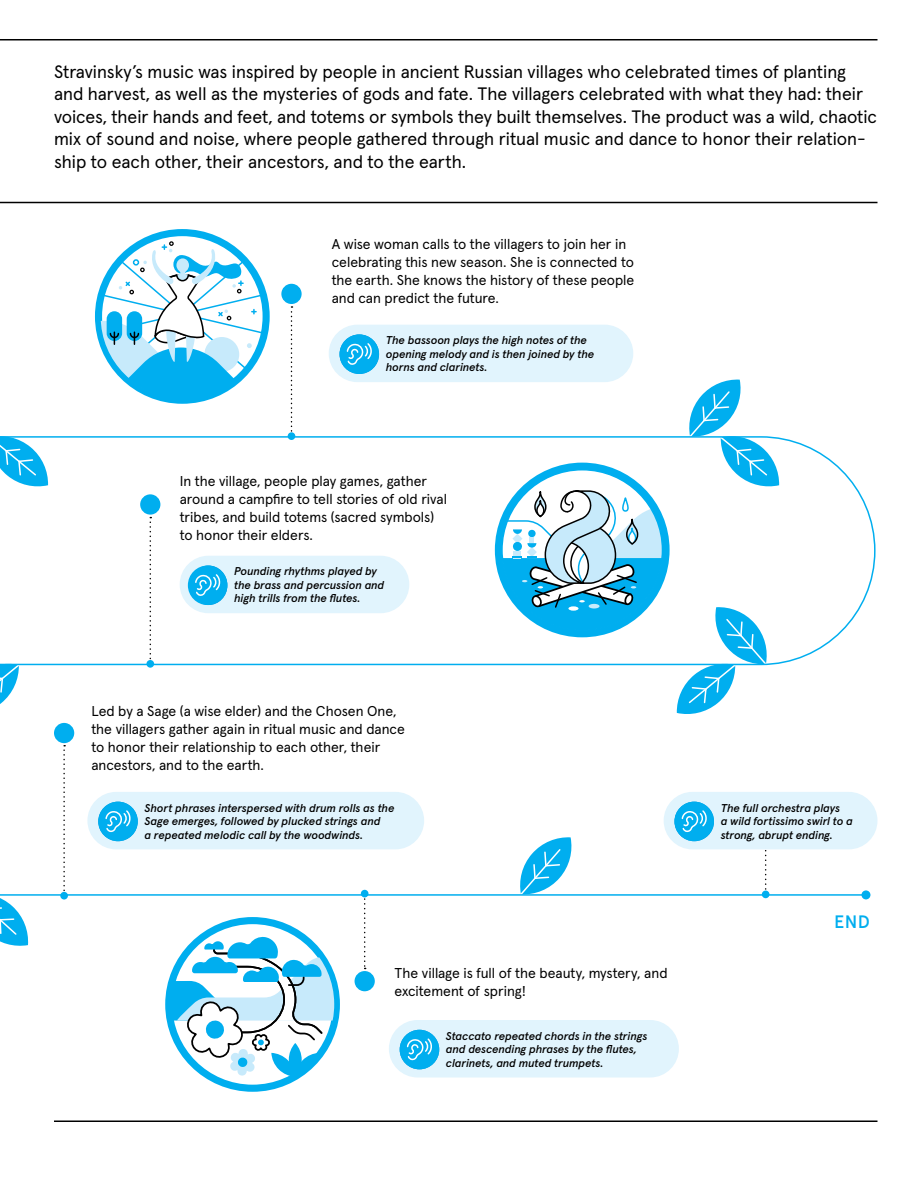
<style>
.page{position:relative;width:918px;height:1188px;background:#fff}
.page>*{position:absolute;margin:0;border:0;box-sizing:border-box;transform-origin:0 0}
.t1{font:18px/22.5px "Apercu LA Phil";letter-spacing:-.005em;color:#000}
.t2{font:500 18px "Apercu";color:#00aeef}
.t3{font:14.25px/18px "Apercu LA Phil";color:#000}
.t4{font:italic 500 11.25px/13.5px "Apercu LA Phil";letter-spacing:-.005em;color:#000}
</style>
<div class="page">
<hr style="left:0;top:39px;width:878px;height:1px;background:#000">
<svg style="left:0;top:898px;width:29px;height:48px"></svg>
<svg style="left:689px;top:379px;width:52px;height:56px"></svg>
<div style="left:165px;top:917px;width:175px;height:175px;background:#00aeef;border-radius:50%"></div>
<div style="left:172px;top:924px;width:161px;height:161px;background:#fff;border-radius:50%"></div>
<svg style="left:0;top:435px;width:876px;height:461px"></svg>
<div style="left:861px;top:890px;width:9px;height:9px;background:#00aeef;border-radius:50%"></div>
<div style="left:281px;top:284px;width:21px;height:20px;background:#00aeef;border-radius:50%"></div>
<svg style="left:291px;top:306px;width:2px;height:126px"></svg>
<div style="left:54px;top:723px;width:20px;height:20px;background:#00aeef;border-radius:50%"></div>
<svg style="left:63px;top:745px;width:2px;height:147px"></svg>
<div style="left:60px;top:892px;width:8px;height:8px;background:#00aeef;border-radius:50%"></div>
<div style="left:355px;top:971px;width:20px;height:20px;background:#00aeef;border-radius:50%"></div>
<svg style="left:364px;top:897px;width:2px;height:72px"></svg>
<div style="left:361px;top:890px;width:8px;height:7px;background:#00aeef;border-radius:50%"></div>
<svg style="left:765px;top:849px;width:2px;height:42px"></svg>
<div style="left:762px;top:891px;width:8px;height:7px;background:#00aeef;border-radius:50%"></div>
<div style="left:288px;top:432px;width:7px;height:8px;background:#00aeef;border-radius:50%"></div>
<div style="left:140px;top:494px;width:20px;height:21px;background:#00aeef;border-radius:50%"></div>
<svg style="left:150px;top:517px;width:1px;height:143px"></svg>
<div style="left:146px;top:660px;width:8px;height:8px;background:#00aeef;border-radius:50%"></div>
<div style="left:495px;top:463px;width:175px;height:174px;background:#00aeef;border-radius:50%"></div>
<div style="left:502px;top:470px;width:160px;height:160px;background:#fff;border-radius:50%"></div>
<svg style="left:95px;top:229px;width:175px;height:175px"></svg>
<svg style="left:100px;top:241px;width:165px;height:158px"></svg>
<svg style="left:502px;top:490px;width:160px;height:140px"></svg>
<svg style="left:170px;top:936px;width:165px;height:141px"></svg>
<hr style="left:0;top:202px;width:878px;height:1px;background:#000">
<div style="left:329px;top:325px;width:304px;height:57px;background:#e1f4fd;border-radius:29px"></div>
<div style="left:87px;top:792px;width:337px;height:57px;background:#e1f4fd;border-radius:29px"></div>
<div style="left:389px;top:1020px;width:290px;height:58px;background:#e1f4fd;border-radius:29px"></div>
<div style="left:664px;top:792px;width:213px;height:57px;background:#e1f4fd;border-radius:29px"></div>
<div style="left:340px;top:334px;width:39px;height:40px;background:#00aeef;border-radius:50%"></div>
<svg style="left:346px;top:343px;width:26px;height:22px"></svg>
<div style="left:180px;top:556px;width:229px;height:57px;background:#e1f4fd;border-radius:29px"></div>
<div style="left:188px;top:566px;width:39px;height:39px;background:#00aeef;border-radius:50%"></div>
<svg style="left:195px;top:574px;width:25px;height:22px"></svg>
<div style="left:674px;top:802px;width:40px;height:39px;background:#00aeef;border-radius:50%"></div>
<svg style="left:681px;top:810px;width:26px;height:23px"></svg>
<div style="left:98px;top:802px;width:40px;height:39px;background:#00aeef;border-radius:50%"></div>
<svg style="left:105px;top:810px;width:26px;height:23px"></svg>
<div style="left:400px;top:1030px;width:39px;height:39px;background:#00aeef;border-radius:50%"></div>
<svg style="left:406px;top:1038px;width:26px;height:23px"></svg>
<hr style="left:54px;top:1120px;width:824px;height:2px;background:#000">
<p class="t1" style="left:54px;top:59px;width:825px">Stravinsky’s music was inspired by people in ancient Russian villages who celebrated times of planting and harvest, as well as the mysteries of gods and fate. The villagers celebrated with what they had: their voices, their hands and feet, and totems or symbols they built themselves. The product was a wild, chaotic mix of sound and noise, where people gathered through ritual music and dance to honor their relation&shy;ship to each other, their ancestors, and to the earth.</p>
<p class="t3" style="left:332px;top:234px;width:304px">A wise woman calls to the villagers to join her in celebrating this new season. She is connected to the earth. She knows the history of these people and can predict the future.</p>
<p class="t4" style="left:386px;top:333px;width:210px">The bassoon plays the high notes of the opening melody and is then joined by the horns and clarinets.</p>
<p class="t3" style="left:180px;top:471px;width:269px">In the village, people play games, gather around a campfire to tell stories of old rival tribes, and build totems (sacred symbols) to honor their elders.</p>
<p class="t4" style="left:234px;top:564px;width:152px">Pounding rhythms played by the brass and percussion and high trills from the flutes.</p>
<p class="t3" style="left:91px;top:701px;width:315px">Led by a Sage (a wise elder) and the Chosen One, the villagers gather again in ritual music and dance to honor their relationship to each other, their ancestors, and to the earth.</p>
<p class="t4" style="left:145px;top:800px;width:251px">Short phrases interspersed with drum rolls as the<br>Sage emerges, followed by plucked strings and<br>a repeated melodic call by the woodwinds.</p>
<p class="t3" style="left:395px;top:963px;width:274px">The village is full of the beauty, mystery, and excitement of spring!</p>
<p class="t4" style="left:446px;top:1028px;width:203px">Staccato repeated chords in the strings and descending phrases by the flutes, clarinets, and muted trumpets.</p>
<p class="t4" style="left:721px;top:800px;width:134px">The full orchestra plays<br>a wild fortissimo swirl to a strong, abrupt ending.</p>
<p class="t2" style="left:834px;top:911px;width:37px">END</p>
</div>
